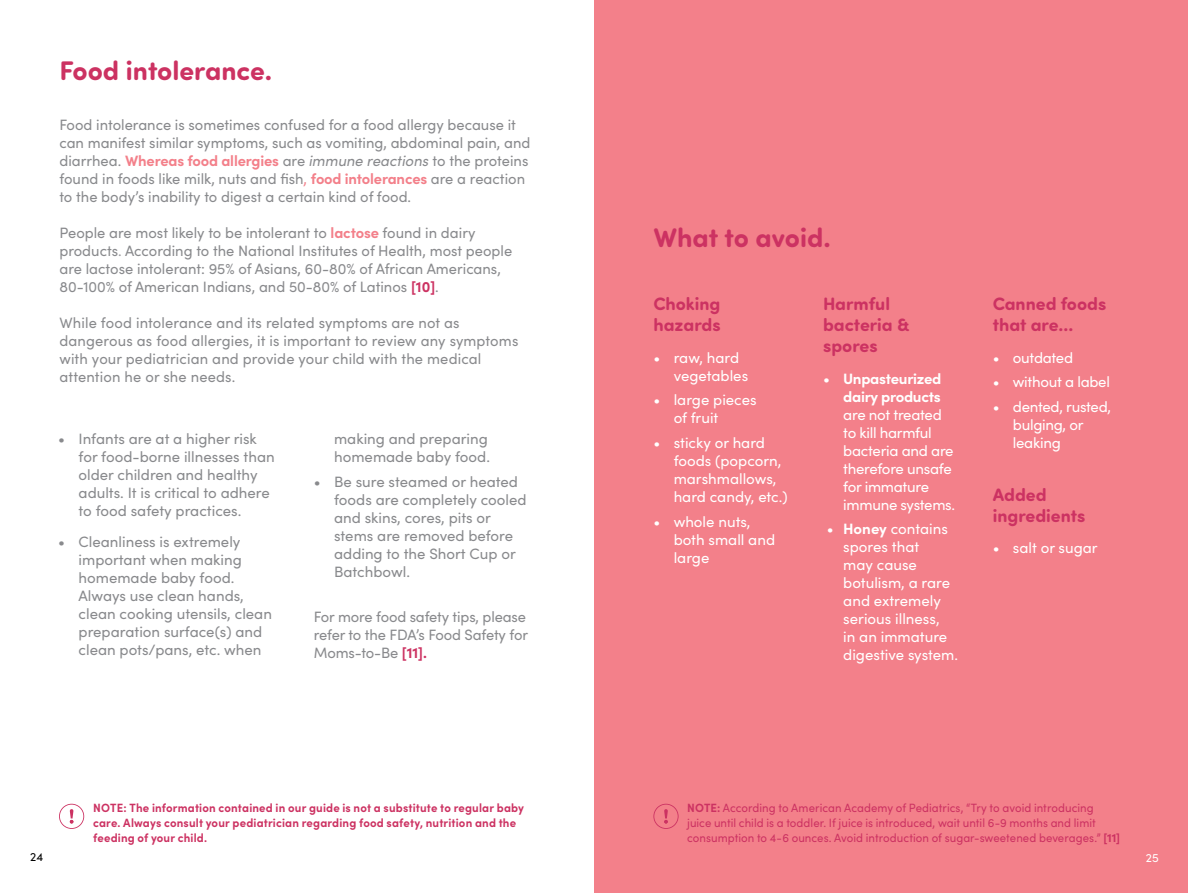
<style>
.page{position:relative;width:1188px;height:893px;background:#fff}
.page>*{position:absolute;margin:0;border:0;box-sizing:border-box;transform-origin:0 0}
.t1{font:700 27px "Sofia Pro Soft";color:#cc3262}
.t2{font:700 18px/21px "Sofia Pro Soft";color:#cc3262}
.t3{font:15px/18px "Sofia Pro";color:#898a8d}
.t4{font:15px/18px "Sofia Pro";letter-spacing:-.005em;color:#fff}
.t5{font:700 15px/18px "Sofia Pro";letter-spacing:-.02em;color:#fff;text-align:right}
.t6{font:12px/15px "Sofia Pro";letter-spacing:.005em;color:#cc3262;scale:.95 1}
.t7{font:700 12px/15px "Sofia Pro";letter-spacing:.015em;color:#cc3262;scale:.95 1}
.t8{font:12px "Sofia Pro";color:#000}
.t9{font:12px "Sofia Pro";color:#fff}
.s1{font-weight:700;color:#f3808a}
.s2{font-style:italic}
.s3{color:#f3808a}
.s4{color:#9c9c9f}
.s5{font-weight:700;color:#cc3262}
.s6{font-weight:400}
.s7{font-weight:700}
</style>
<div class="page">
<svg style="left:59px;top:804px;width:25px;height:25px"></svg>
<div style="left:595px;top:0;width:593px;height:893px;background:#f3808a"></div>
<svg style="left:653px;top:804px;width:26px;height:25px"></svg>
<h1 class="t1" style="left:59px;top:51px;width:214px">Food intolerance.</h1>
<p class="t3" style="left:59px;top:115px;width:473px">Food intolerance is sometimes confused for a food allergy because it can manifest similar symptoms, such as vomiting, abdominal pain, and diarrhea. <span class="s1">Whereas food allergies</span> are <span class="s2">immune reactions</span> to the proteins found in foods like milk, nuts and fish<span class="s3">,</span> <span class="s1">food intolerances</span> are a reaction to the body’s inability to digest a certain kind of food.</p>
<p class="t3" style="left:59px;top:223px;width:454px">People are most likely to be intolerant to <span class="s1">lactose</span> found in dairy products<span class="s4">.</span> According to the National Institutes of Health, most people are lactose intolerant: 95% of Asians, 60-80% of African Americans, 80-100% of American Indians, and 50-80% of Latinos <span class="s5">[10]</span>.</p>
<p class="t3" style="left:59px;top:313px;width:461px">While food intolerance and its related symptoms are not as dangerous as food allergies, it is important to review any symptoms with your pediatrician and provide your child with the medical attention he or she needs.</p>
<p class="t3" style="left:79px;top:429px;width:198px;text-indent:-20px">• Infants are at a higher risk for food-borne illnesses than older children and healthy adults. It is critical to adhere to food safety practices.</p>
<p class="t3" style="left:79px;top:532px;width:195px;text-indent:-20px">• Cleanliness is extremely important when making homemade baby food.<br>Always use clean hands, clean cooking utensils, clean preparation surface(s) and clean pots/pans, etc. when</p>
<p class="t3" style="left:334px;top:429px;width:157px">making and preparing homemade baby food.</p>
<p class="t3" style="left:334px;top:472px;width:194px;text-indent:-20px">• Be sure steamed or heated foods are completely cooled and skins, cores, pits or stems are removed before adding to the Short Cup or<br>Batchbowl.</p>
<p class="t3" style="left:314px;top:607px;width:216px">For more food safety tips, please refer to the FDA’s Food Safety for<br>Moms-to-Be <span class="s5">[11].</span></p>
<p class="t7" style="left:93px;top:800px;width:455px">NOTE: The information contained in our guide is not a substitute to regular baby care. Always consult your pediatrician regarding food safety, nutrition and the feeding of your child.</p>
<h1 class="t1" style="left:653px;top:218px;width:179px">What to avoid.</h1>
<p class="t2" style="left:653px;top:292px;width:69px">Choking hazards</p>
<p class="t4" style="left:674px;top:347px;width:76px;text-indent:-20px">• raw, hard vegetables</p>
<p class="t4" style="left:674px;top:390px;width:84px;text-indent:-20px">• large pieces of fruit</p>
<p class="t4" style="left:674px;top:433px;width:116px;text-indent:-20px">• sticky or hard foods (popcorn, marshmallows, hard candy, etc.)</p>
<p class="t4" style="left:674px;top:512px;width:103px;text-indent:-20px">• whole nuts, both small and large</p>
<p class="t2" style="left:823px;top:292px;width:88px">Harmful bacteria &amp; spores</p>
<p class="t5" style="left:823px;top:368px;width:120px"><span class="s6">•</span> Unpasteurized dairy products</p>
<p class="t4" style="left:843px;top:404px;width:113px">are not treated to kill harmful bacteria and are therefore unsafe for immature immune systems.</p>
<p class="t4" style="left:843px;top:519px;width:116px;text-indent:-16px">• <span class="s7">Honey</span> contains spores that<br>may cause botulism, a rare and extremely serious illness,<br>in an immature digestive system.</p>
<p class="t2" style="left:993px;top:292px;width:115px">Canned foods that are...</p>
<p class="t4" style="left:993px;top:347px;width:82px">• outdated</p>
<p class="t4" style="left:993px;top:372px;width:119px">• without a label</p>
<p class="t4" style="left:1013px;top:397px;width:100px;text-indent:-20px">• dented, rusted, bulging, or leaking</p>
<p class="t2" style="left:993px;top:483px;width:94px">Added ingredients</p>
<p class="t4" style="left:993px;top:538px;width:107px">• salt or sugar</p>
<p class="t6" style="left:687px;top:800px;width:457px"><span class="s7">NOTE:</span> According to American Academy of Pediatrics, “Try to avoid introducing juice until child is a toddler. If juice is introduced, wait until 6-9 months and limit consumption to 4-6 ounces. Avoid introduction of sugar-sweetened beverages.” <span class="s7">[11]</span></p>
<p class="t8" style="left:30px;top:848px;width:15px">24</p>
<p class="t9" style="left:1146px;top:849px;width:14px">25</p>
</div>
